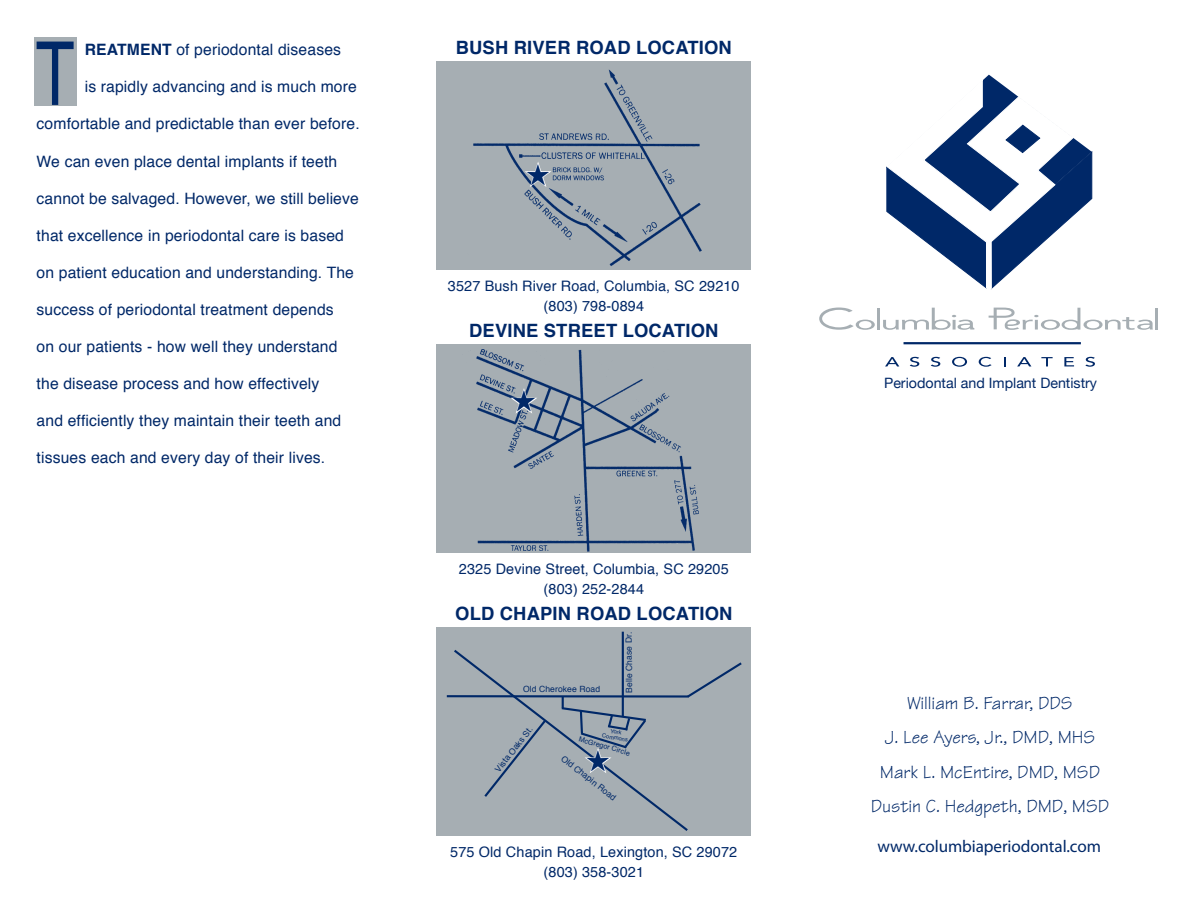
<style>
.page{position:relative;width:1188px;height:918px;background:#fff}
.page>*{position:absolute;margin:0;border:0;box-sizing:border-box;transform-origin:0 0}
.t1{font:88.35px "Helvetica";color:#002868;scale:.72 1}
.t2{font:18.75px "Tekton";color:#002868}
.t3{font:700 18.3px "Helvetica";letter-spacing:.01em;color:#002868}
.t4{font:17.1px "Myriad Pro";letter-spacing:-.005em;color:#002868}
.t5{font:15.6px "Helvetica";letter-spacing:.01em;color:#002868}
.t6{font:14.4px "Helvetica";letter-spacing:.01em;color:#002868}
.t7{font:14.25px "Helvetica Neue";color:#002868}
.t8{font:8.55px "Helvetica";letter-spacing:.01em;color:#002868}
.t9{font:7.2px "Helvetica";color:#002868}
.t10{font:5.7px "Helvetica";color:#002868}
.s1{font-weight:700}
</style>
<div class="page">
<svg style="left:886px;top:75px;width:206px;height:215px"></svg>
<svg style="left:819px;top:308px;width:56px;height:22px"></svg>
<hr style="left:877px;top:308px;width:3px;height:22px;background:#a6aeb3">
<svg style="left:883px;top:308px;width:91px;height:22px"></svg>
<svg style="left:989px;top:308px;width:164px;height:22px"></svg>
<hr style="left:1155px;top:308px;width:3px;height:22px;background:#a6aeb3">
<hr style="left:904px;top:342px;width:177px;height:2px;background:#002868">
<svg style="left:885px;top:357px;width:14px;height:9px"></svg>
<svg style="left:910px;top:357px;width:9px;height:10px"></svg>
<svg style="left:931px;top:357px;width:9px;height:10px"></svg>
<svg style="left:952px;top:357px;width:15px;height:10px"></svg>
<svg style="left:979px;top:357px;width:13px;height:10px"></svg>
<svg style="left:1004px;top:357px;width:2px;height:9px"></svg>
<svg style="left:1017px;top:357px;width:14px;height:9px"></svg>
<svg style="left:1041px;top:357px;width:12px;height:9px"></svg>
<svg style="left:1064px;top:357px;width:10px;height:9px"></svg>
<svg style="left:1085px;top:357px;width:10px;height:10px"></svg>
<div style="left:436px;top:61px;width:315px;height:209px;background:#a6aeb3"></div>
<img style="left:473px;top:69px;width:229px;height:197px">
<div style="left:436px;top:345px;width:315px;height:208px;background:#a6aeb3"></div>
<img style="left:476px;top:349px;width:223px;height:202px">
<div style="left:436px;top:628px;width:315px;height:208px;background:#a6aeb3"></div>
<svg style="left:454px;top:648px;width:234px;height:183px"></svg>
<hr style="left:447px;top:695px;width:242px;height:3px;background:#002868">
<svg style="left:685px;top:660px;width:57px;height:40px"></svg>
<hr style="left:622px;top:632px;width:2px;height:85px;background:#002868">
<svg style="left:482px;top:718px;width:66px;height:81px"></svg>
<div style="left:34px;top:38px;width:43px;height:68px;background:#a6aeb3"></div>
<svg style="left:559px;top:697px;width:89px;height:78px"></svg>
<svg style="left:508px;top:386px;width:32px;height:30px"></svg>
<svg style="left:522px;top:159px;width:32px;height:30px"></svg>
<p class="t1" style="left:36px;top:14px;width:55px">T</p>
<p class="t5" style="left:85px;top:39px;width:258px"><span class="s1">REATMENT</span> of periodontal diseases</p>
<p class="t5" style="left:85px;top:76px;width:274px">is rapidly advancing and is much more</p>
<p class="t5" style="left:37px;top:113px;width:325px">comfortable and predictable than ever before.</p>
<p class="t5" style="left:37px;top:151px;width:302px">We can even place dental implants if teeth</p>
<p class="t5" style="left:37px;top:188px;width:324px">cannot be salvaged. However, we still believe</p>
<p class="t5" style="left:37px;top:225px;width:309px">that excellence in periodontal care is based</p>
<p class="t5" style="left:37px;top:262px;width:319px">on patient education and understanding. The</p>
<p class="t5" style="left:37px;top:299px;width:299px">success of periodontal treatment depends</p>
<p class="t5" style="left:37px;top:336px;width:302px">on our patients - how well they understand</p>
<p class="t5" style="left:37px;top:373px;width:284px">the disease process and how effectively</p>
<p class="t5" style="left:37px;top:410px;width:306px">and efficiently they maintain their teeth and</p>
<p class="t5" style="left:37px;top:447px;width:290px">tissues each and every day of their lives.</p>
<p class="t3" style="left:456px;top:35px;width:278px">BUSH RIVER ROAD LOCATION</p>
<p class="t6" style="left:448px;top:276px;width:293px">3527 Bush River Road, Columbia, SC 29210</p>
<p class="t6" style="left:544px;top:296px;width:102px">(803) 798-0894</p>
<p class="t3" style="left:469px;top:318px;width:251px">DEVINE STREET LOCATION</p>
<p class="t6" style="left:459px;top:559px;width:271px">2325 Devine Street, Columbia, SC 29205</p>
<p class="t6" style="left:544px;top:579px;width:102px">(803) 252-2844</p>
<p class="t3" style="left:455px;top:601px;width:279px">OLD CHAPIN ROAD LOCATION</p>
<p class="t8" style="left:523px;top:683px;width:78px">Old Cherokee Road</p>
<p class="t8" style="left:623px;top:693px;width:62px;rotate:-90deg">Belle Chase Dr.</p>
<p class="t8" style="left:492px;top:767px;width:57px;rotate:-52deg">Vista Oaks St.</p>
<p class="t10" style="left:611px;top:727px;width:13px;rotate:10deg">York</p>
<p class="t10" style="left:603px;top:731px;width:28px;rotate:10deg">Commons</p>
<p class="t9" style="left:580px;top:734px;width:54px;rotate:16deg">McGregor Circle</p>
<p class="t8" style="left:566px;top:753px;width:68px;rotate:37deg">Old Chapin Road</p>
<p class="t6" style="left:450px;top:843px;width:288px">575 Old Chapin Road, Lexington, SC 29072</p>
<p class="t6" style="left:544px;top:862px;width:102px">(803) 358-3021</p>
<p class="t7" style="left:884px;top:375px;width:215px">Periodontal and Implant Dentistry</p>
<p class="t2" style="left:907px;top:691px;width:167px">William B. Farrar, DDS</p>
<p class="t2" style="left:885px;top:726px;width:212px">J. Lee Ayers, Jr., DMD, MHS</p>
<p class="t2" style="left:880px;top:760px;width:222px">Mark L. McEntire, DMD, MSD</p>
<p class="t2" style="left:871px;top:795px;width:240px">Dustin C. Hedgpeth, DMD, MSD</p>
<p class="t4" style="left:877px;top:836px;width:225px">www.columbiaperiodontal.com</p>
</div>
